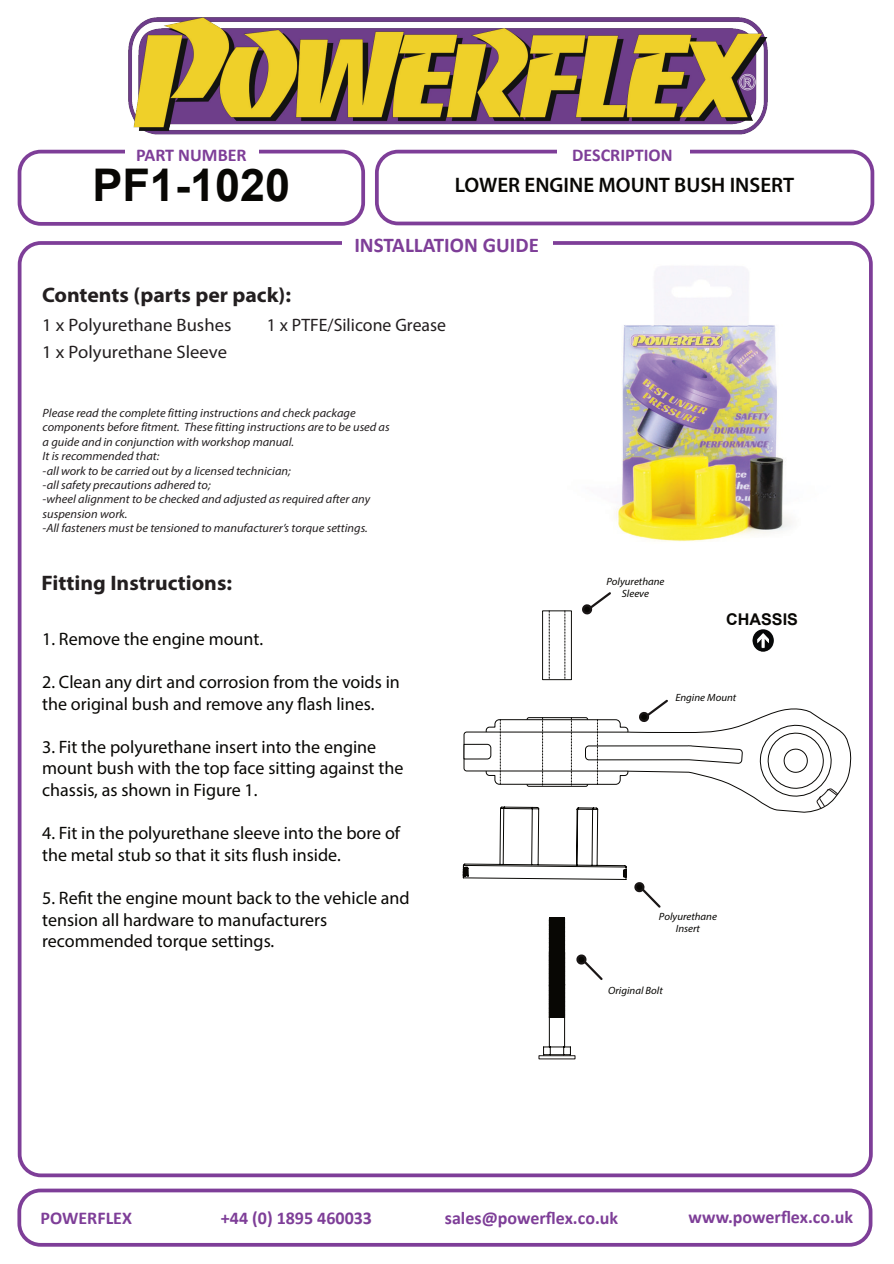
<style>
.page{position:relative;width:894px;height:1264px;background:#fff}
.page>*{position:absolute;margin:0;border:0;box-sizing:border-box;transform-origin:0 0}
.t1{font:700 45px "Arial";color:#080704}
.t2{font:700 21px "Myriad Pro";color:#231f20}
.t3{font:600 21px "Myriad Pro";color:#080704}
.t4{font:700 21px "Calibri";color:#7e3e98}
.t5{font:18px/21.6px "Myriad Pro";color:#080704}
.t6{font:700 18px "Calibri";color:#7e3e98}
.t7{font:18px/27.2px "Myriad Pro";color:#231f20}
.t8{font:700 16.2px "Arial";color:#080704}
.t9{font:italic 12px/14.4px "Myriad Pro";color:#231f20}
.t10{font:italic 10.5px/12px "Myriad Pro";color:#080704;text-align:center}
</style>
<div class="page">
<img style="left:616px;top:266px;width:176px;height:276px">
<div style="left:18px;top:241px;width:854px;height:935px;border:4px solid #7e3e98;border-radius:21px"></div>
<div style="left:375px;top:150px;width:498px;height:75px;border:4px solid #7e3e98;border-radius:21px"></div>
<div style="left:18px;top:150px;width:347px;height:76px;border:4px solid #7e3e98;border-radius:21px"></div>
<img style="left:128px;top:18px;width:639px;height:117px">
<div style="left:124px;top:147px;width:134px;height:9px;background:#fff"></div>
<div style="left:556px;top:147px;width:132px;height:9px;background:#fff"></div>
<div style="left:342px;top:235px;width:210px;height:15px;background:#fff"></div>
<div style="left:17px;top:1188px;width:855px;height:58px;border:4px solid #7e3e98;border-radius:21px"></div>
<svg style="left:543px;top:917px;width:60px;height:140px"></svg>
<div style="left:538px;top:1055px;width:37px;height:3px;background:#fff;border:1px solid #1b1715"></div>
<div style="left:542px;top:610px;width:29px;height:69px;border:1px solid #080704"></div>
<svg style="left:548px;top:610px;width:1px;height:69px"></svg>
<svg style="left:564px;top:610px;width:1px;height:69px"></svg>
<img style="left:752px;top:630px;width:21px;height:21px">
<svg style="left:582px;top:592px;width:29px;height:23px"></svg>
<svg style="left:463px;top:699px;width:389px;height:209px"></svg>
<h3 class="t6" style="left:136px;top:147px;width:112px">PART NUMBER</h3>
<h3 class="t6" style="left:572px;top:147px;width:102px">DESCRIPTION</h3>
<h1 class="t1" style="left:92px;top:168px;width:199px">PF1-1020</h1>
<h2 class="t3" style="left:454px;top:176px;width:341px">LOWER ENGINE MOUNT BUSH INSERT</h2>
<h2 class="t4" style="left:354px;top:236px;width:186px">INSTALLATION GUIDE</h2>
<h2 class="t2" style="left:42px;top:286px;width:250px">Contents (parts per pack):</h2>
<h3 class="t7" style="left:42px;top:313px;width:191px">1 x Polyurethane Bushes<br>1 x Polyurethane Sleeve</h3>
<h3 class="t7" style="left:267px;top:313px;width:181px">1 x PTFE/Silicone Grease</h3>
<p class="t9" style="left:43px;top:406px;width:348px">Please read the complete fitting instructions and check package components before fitment. These fitting instructions are to be used as a guide and in conjunction with workshop manual.<br>It is recommended that:<br>-all work to be carried out by a licensed technician;<br>-all safety precautions adhered to;<br>-wheel alignment to be checked and adjusted as required after any suspension work.<br>-All fasteners must be tensioned to manufacturer’s torque settings.</p>
<h2 class="t2" style="left:42px;top:574px;width:192px">Fitting Instructions:</h2>
<h3 class="t5" style="left:42px;top:629px;width:222px">1. Remove the engine mount.</h3>
<h3 class="t5" style="left:42px;top:672px;width:359px">2. Clean any dirt and corrosion from the voids in the original bush and remove any flash lines.</h3>
<h3 class="t5" style="left:42px;top:737px;width:362px">3. Fit the polyurethane insert into the engine mount bush with the top face sitting against the chassis, as shown in Figure 1.</h3>
<h3 class="t5" style="left:42px;top:823px;width:359px">4. Fit in the polyurethane sleeve into the bore of the metal stub so that it sits flush inside.</h3>
<h3 class="t5" style="left:42px;top:888px;width:369px">5. Refit the engine mount back to the vehicle and tension all hardware to manufacturers recommended torque settings.</h3>
<p class="t10" style="left:606px;top:576px;width:60px">Polyurethane<br>Sleeve</p>
<h3 class="t8" style="left:725px;top:613px;width:73px">CHASSIS</h3>
<p class="t10" style="left:675px;top:692px;width:62px">Engine Mount</p>
<p class="t10" style="left:658px;top:910px;width:60px">Polyurethane<br>Insert</p>
<p class="t10" style="left:608px;top:984px;width:56px">Original Bolt</p>
<h3 class="t6" style="left:41px;top:1209px;width:93px">POWERFLEX</h3>
<h3 class="t6" style="left:221px;top:1209px;width:152px">+44 (0) 1895 460033</h3>
<h3 class="t6" style="left:444px;top:1209px;width:175px">sales@powerflex.co.uk</h3>
<h3 class="t6" style="left:688px;top:1209px;width:166px">www.powerflex.co.uk</h3>
</div>
